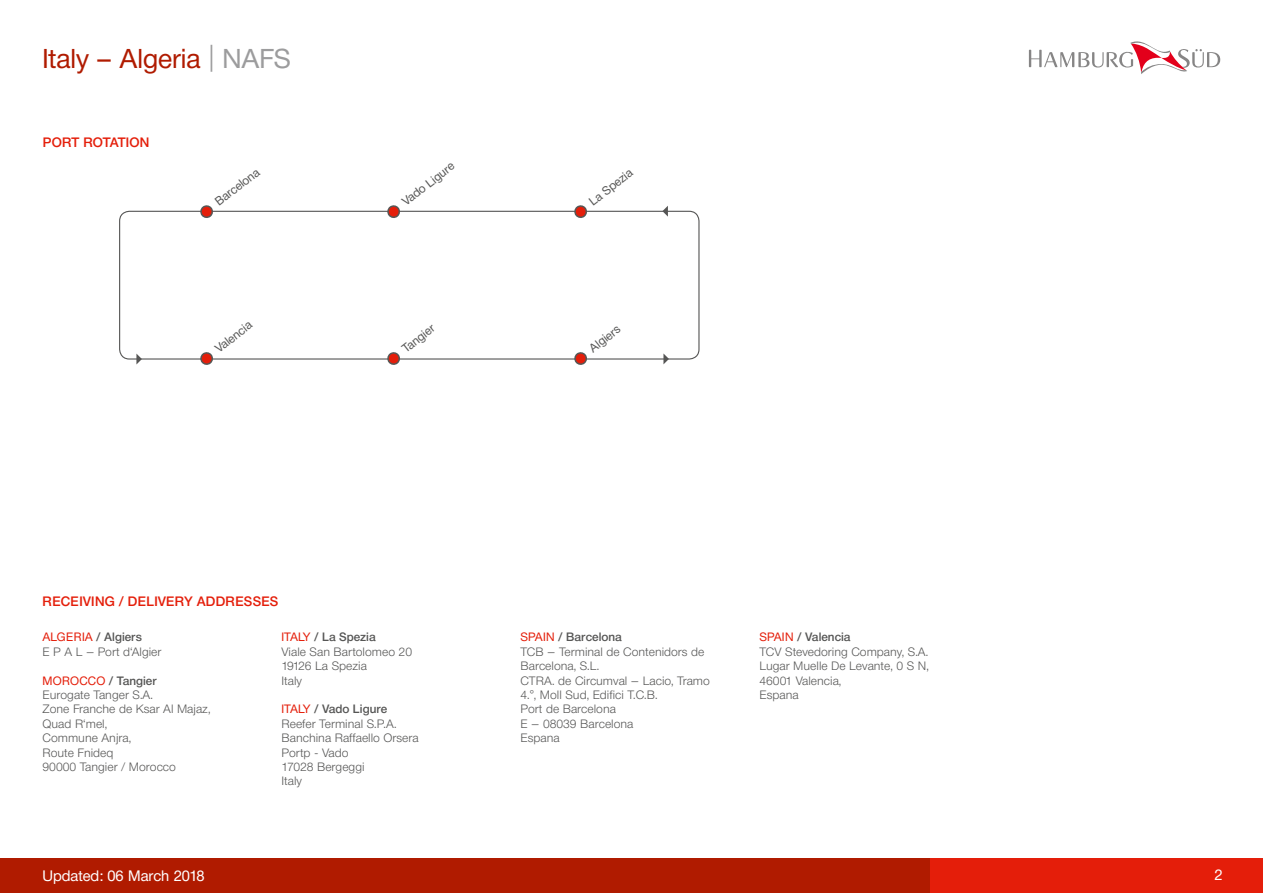
<style>
.page{position:relative;width:1263px;height:893px;background:#fff}
.page>*{position:absolute;margin:0;border:0;box-sizing:border-box;transform-origin:0 0}
.t1{font:27px "Neue Helvetica BQ";color:#b01b00}
.t2{font:15px "Neue Helvetica BQ";color:#fff}
.t3{font:500 13.5px "Neue Helvetica BQ";letter-spacing:.02em;color:#e41e0a}
.t4{font:300 12px/14.4px "Neue Helvetica BQ";color:#565655}
.t5{font:12px "Neue Helvetica BQ";color:#565655}
.s1{color:#9c9c9d}
.s2{font-weight:400;color:#e41e0a}
.s3{font-weight:500}
</style>
<div class="page">
<svg style="left:1029px;top:41px;width:191px;height:33px"></svg>
<div style="left:929px;top:859px;width:334px;height:34px;background:#e41e0a"></div>
<div style="left:0;top:859px;width:929px;height:34px;background:#b01b00"></div>
<div style="left:119px;top:211px;width:580px;height:149px;border:1px solid #565655;border-radius:10px"></div>
<svg style="left:662px;top:206px;width:6px;height:11px"></svg>
<svg style="left:663px;top:353px;width:6px;height:11px"></svg>
<svg style="left:136px;top:354px;width:6px;height:10px"></svg>
<svg style="left:573px;top:205px;width:14px;height:13px"></svg>
<svg style="left:199px;top:205px;width:14px;height:13px"></svg>
<svg style="left:386px;top:205px;width:14px;height:13px"></svg>
<svg style="left:573px;top:352px;width:14px;height:13px"></svg>
<svg style="left:386px;top:352px;width:14px;height:13px"></svg>
<svg style="left:199px;top:352px;width:14px;height:13px"></svg>
<h1 class="t1" style="left:43px;top:42px;width:250px">Italy – Algeria <span class="s1">| NAFS</span></h1>
<p class="t3" style="left:43px;top:133px;width:108px">PORT ROTATION</p>
<p class="t5" style="left:212px;top:197px;width:54px;rotate:-38deg">Barcelona</p>
<p class="t5" style="left:399px;top:197px;width:64px;rotate:-38deg">Vado Ligure</p>
<p class="t5" style="left:586px;top:197px;width:53px;rotate:-38deg">La Spezia</p>
<p class="t5" style="left:212px;top:344px;width:44px;rotate:-38deg">Valencia</p>
<p class="t5" style="left:399px;top:344px;width:39px;rotate:-38deg">Tangier</p>
<p class="t5" style="left:586px;top:344px;width:37px;rotate:-38deg">Algiers</p>
<p class="t3" style="left:43px;top:593px;width:237px">RECEIVING / DELIVERY ADDRESSES</p>
<p class="t4" style="left:43px;top:630px;width:121px"><span class="s2">ALGERIA</span> <span class="s3">/ Algiers<br></span>E P A L – Port d‘Algier</p>
<p class="t4" style="left:43px;top:673px;width:169px"><span class="s2">MOROCCO</span> <span class="s3">/ Tangier<br></span>Eurogate Tanger S.A.<br>Zone Franche de Ksar Al Majaz,<br>Quad R‘mel,<br>Commune Anjra,<br>Route Fnideq<br>90000 Tangier / Morocco</p>
<p class="t4" style="left:281px;top:630px;width:132px"><span class="s2">ITALY</span> <span class="s3">/ La Spezia<br></span>Viale San Bartolomeo 20<br>19126 La Spezia<br>Italy</p>
<p class="t4" style="left:281px;top:702px;width:139px"><span class="s2">ITALY</span> <span class="s3">/ Vado Ligure<br></span>Reefer Terminal S.P.A.<br>Banchina Raffaello Orsera<br>Portp - Vado<br>17028 Bergeggi<br>Italy</p>
<p class="t4" style="left:520px;top:630px;width:191px"><span class="s2">SPAIN</span> <span class="s3">/ Barcelona<br></span>TCB – Terminal de Contenidors de<br>Barcelona, S.L.<br>CTRA. de Circumval – Lacio, Tramo<br>4.°, Moll Sud, Edifici T.C.B.<br>Port de Barcelona<br>E – 08039 Barcelona<br>Espana</p>
<p class="t4" style="left:759px;top:630px;width:171px"><span class="s2">SPAIN</span> <span class="s3">/ Valencia<br></span>TCV Stevedoring Company, S.A.<br>Lugar Muelle De Levante, 0 S N,<br>46001 Valencia,<br>Espana</p>
<p class="t2" style="left:43px;top:867px;width:164px">Updated: 06 March 2018</p>
<p class="t2" style="left:1214px;top:865px;width:10px">2</p>
</div>
